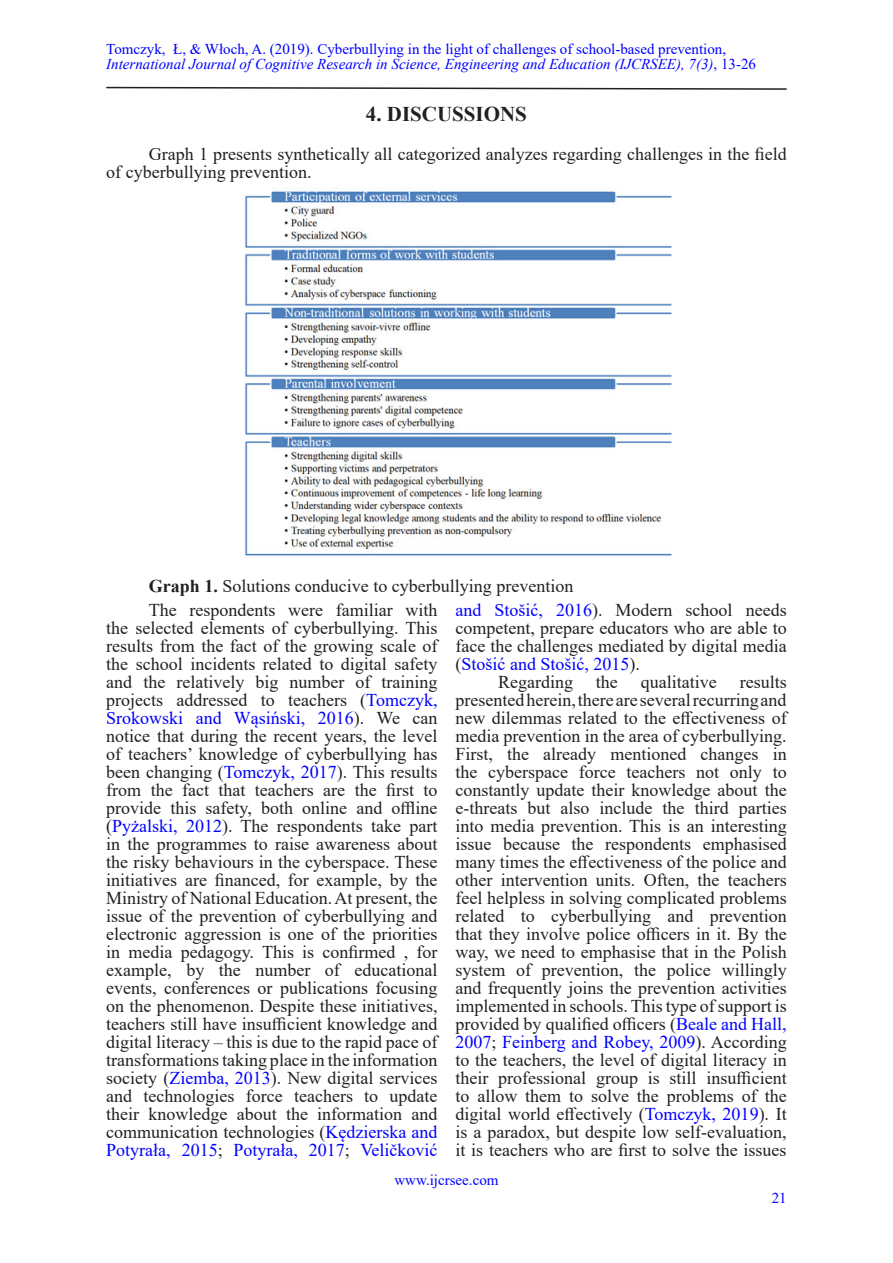
<style>
.page{position:relative;width:893px;height:1263px;background:#fff}
.page>*{position:absolute;margin:0;border:0;box-sizing:border-box;transform-origin:0 0}
.Subheading{font:700 21px "Times New Roman";color:#231f20}
.TEXT_NOVI{font:18px/18px "Times New Roman";color:#231f20;text-align:justify}
.t1{font:15px/15px "Times New Roman";color:#00f}
.s1{font-style:italic}
.s2{font-weight:700}
.s3{color:#00f}
</style>
<div class="page">
<svg style="left:106px;top:86px;width:681px;height:4px"></svg>
<img style="left:245px;top:187px;width:427px;height:369px">
<p class="t1" style="left:106px;top:41px;width:651px">Tomczyk, Ł, &amp; Włoch, A. (2019). Cyberbullying in the light of challenges of school-based prevention,<br><span class="s1">International Journal of Cognitive Research in Science, Engineering and Education (IJCRSEE), 7(3)</span>, 13-26</p>
<p class="Subheading" style="left:366px;top:98px;width:163px">4. DISCUSSIONS</p>
<p class="TEXT_NOVI" style="left:106px;top:144px;width:682px;text-indent:43px">Graph 1 presents synthetically all categorized analyzes regarding challenges in the field of cyberbullying prevention.</p>
<p class="TEXT_NOVI" style="left:149px;top:576px;width:426px"><span class="s2">Graph 1.</span> Solutions conducive to cyberbullying prevention</p>
<p class="TEXT_NOVI" style="left:106px;top:601px;width:333px;text-indent:43px">The respondents were familiar with the selected elements of cyberbullying. This results from the fact of the growing scale of the school incidents related to digital safety and the relatively big number of training projects addressed to teachers (<span class="s3">Tomczyk, Srokowski and Wąsiński, 2016</span>). We can notice that during the recent years, the level of teachers’ knowledge of cyberbullying has been changing (<span class="s3">Tomczyk, 2017</span>). This results from the fact that teachers are the first to provide this safety, both online and offline (<span class="s3">Pyżalski, 2012</span>). The respondents take part in the programmes to raise awareness about the risky behaviours in the cyberspace. These initiatives are financed, for example, by the Ministry of National Education. At present, the issue of the prevention of cyberbullying and electronic aggression is one of the priorities in media pedagogy. This is confirmed , for example, by the number of educational events, conferences or publications focusing on the phenomenon. Despite these initiatives, teachers still have insufficient knowledge and digital literacy – this is due to the rapid pace of transformations taking place in the information society (<span class="s3">Ziemba, 2013</span>). New digital services and technologies force teachers to update their knowledge about the information and communication technologies (<span class="s3">Kędzierska and Potyrała, 2015</span>; <span class="s3">Potyrała, 2017</span>; <span class="s3">Veličković</span></p>
<p class="TEXT_NOVI" style="left:455px;top:601px;width:333px"><span class="s3">and Stošić, 2016</span>). Modern school needs competent, prepare educators who are able to face the challenges mediated by digital media (<span class="s3">Stošić and Stošić, 2015</span>).</p>
<p class="TEXT_NOVI" style="left:455px;top:673px;width:333px;text-indent:284px">results presented herein, there are several recurring and new dilemmas related to the effectiveness of media prevention in the area of cyberbullying.<br>First, the already mentioned changes in the cyberspace force teachers not only to constantly update their knowledge about the e-threats but also include the third parties into media prevention. This is an interesting issue because the respondents emphasised many times the effectiveness of the police and other intervention units. Often, the teachers feel helpless in solving complicated problems related to cyberbullying and prevention that they involve police officers in it. By the way, we need to emphasise that in the Polish system of prevention, the police willingly and frequently joins the prevention activities implemented in schools. This type of support is provided by qualified officers (<span class="s3">Beale and Hall, 2007</span>; <span class="s3">Feinberg and Robey, 2009</span>). According to the teachers, the level of digital literacy in their professional group is still insufficient to allow them to solve the problems of the digital world effectively (<span class="s3">Tomczyk, 2019</span>). It is a paradox, but despite low self-evaluation, it is teachers who are first to solve the issues</p>
<p class="TEXT_NOVI" style="left:498px;top:673px;width:76px">Regarding</p>
<p class="TEXT_NOVI" style="left:596px;top:673px;width:23px">the</p>
<p class="TEXT_NOVI" style="left:641px;top:673px;width:77px">qualitative</p>
<p class="t1" style="left:394px;top:1172px;width:106px">www.ijcrsee.com</p>
<p class="t1" style="left:772px;top:1190px;width:16px">21</p>
</div>
